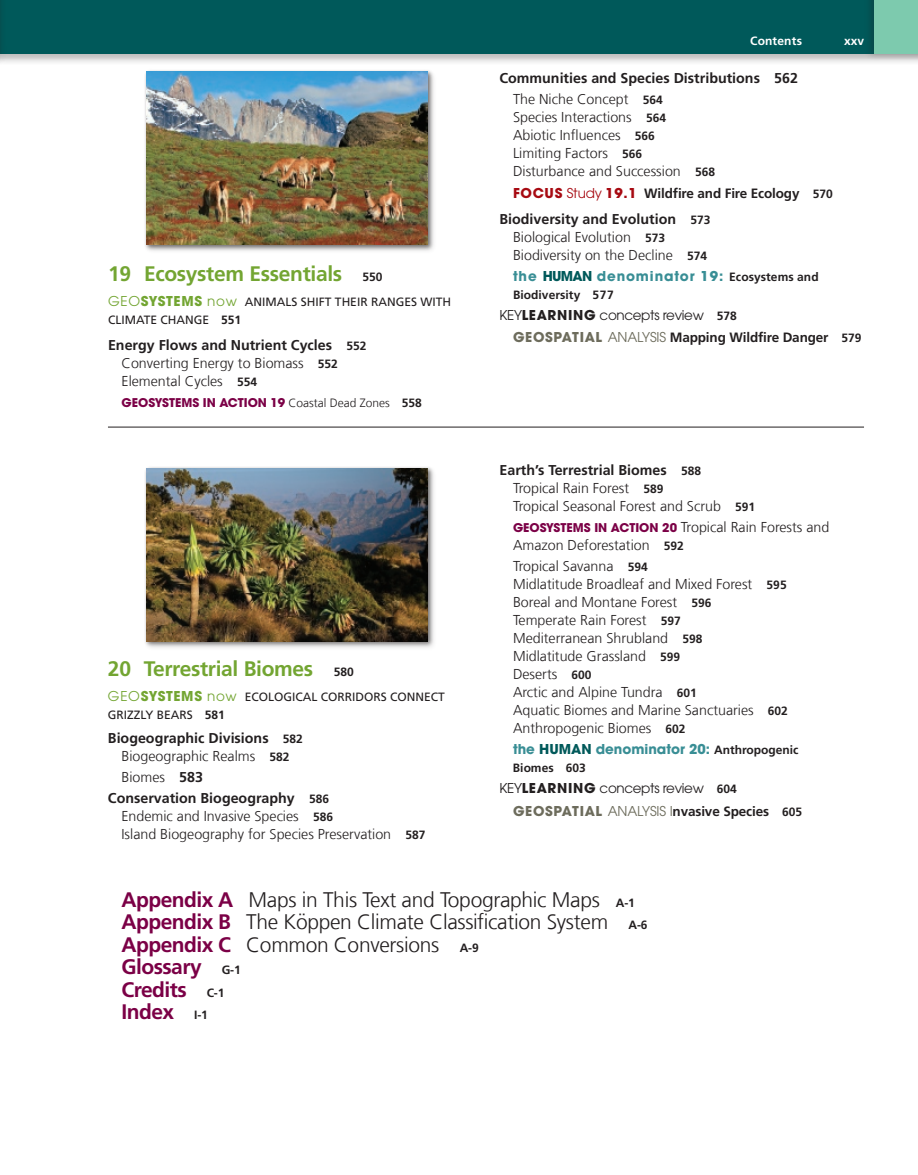
<style>
.page{position:relative;width:918px;height:1175px;background:#fff}
.page>*{position:absolute;margin:0;border:0;box-sizing:border-box;transform-origin:0 0}
.t1{font:300 21px/22.5px "Frutiger LT Com";letter-spacing:-.015em;color:#231f20}
.t2{font:700 21px "Frutiger LT Com";letter-spacing:-.015em;color:#73a532}
.t3{font:300 14.25px/18px "Frutiger LT Com";color:#231f20}
.t4{font:700 14.25px/21px "Frutiger LT Com";color:#231f20}
.t5{font:700 13.5px/22.5px "Frutiger LT Com";letter-spacing:-.01em;color:#231f20}
.t6{font:13.5px/22.5px "ITC Avant Garde W1 G";letter-spacing:-.025em;color:#231f20}
.t7{font:700 13.5px "ITC Avant Garde W1 G";letter-spacing:.065em;color:#398e95}
.t8{font:700 13.5px "ITC Avant Garde W1 G";color:#398e95}
.t9{font:12px/18px "Frutiger LT Com";color:#231f20}
.t10{font:700 12px "ITC Avant Garde W1 G";color:#7b0046}
.t11{font:700 12px "Frutiger LT Com";letter-spacing:.005em;color:#231f20}
.t12{font:700 12px "Frutiger LT Com";letter-spacing:.01em;color:#fff}
.s1{font-size:12px;color:#231f20}
.s2{font-family:"ITC Avant Garde W1 G";font-size:13.5px;color:#73a532}
.s3{font-family:"ITC Avant Garde W1 G";font-weight:700;font-size:13.5px;color:#73a532}
.s4{font-weight:700}
.s5{font-weight:700;font-size:12px}
.s6{font-family:"Frutiger LT Com";font-weight:300;color:#231f20}
.s7{font-family:"Frutiger LT Com";color:#231f20}
.s8{font-size:12px}
.s9{font-weight:300}
.s10{font-family:"ITC Avant Garde W1 G";color:#a70a12}
.s11{font-family:"ITC Avant Garde W1 G";font-weight:400;color:#a70a12}
.s12{color:#00595a}
.s13{font-family:"Frutiger LT Com";font-size:12px;color:#231f20}
.s14{font-family:"ITC Avant Garde W1 G";font-weight:400}
.s15{font-family:"ITC Avant Garde W1 G"}
.s16{font-family:"ITC Avant Garde W1 G";color:#6d6c5c}
.s17{font-family:"ITC Avant Garde W1 G";font-weight:400;color:#6d6c5c}
.s18{font-family:"ITC Avant Garde W1 G";font-weight:700;font-size:12px;color:#7b0046}
.s19{font-family:"Frutiger LT Com";font-weight:700;font-size:12px}
.s20{font-weight:700;color:#6d6c5c}
.s21{color:#6d6c5c}
.s22{font-family:"Frutiger LT Com";font-weight:700}
.s23{font-weight:700;color:#7b0046}
</style>
<div class="page">
<div style="left:0;top:0;width:918px;height:65px;background:#231f20;opacity:.3"></div>
<div style="left:0;top:0;width:918px;height:54px;background:#00595a"></div>
<div style="left:0;top:0;width:7px;height:65px;background:#231f20;opacity:.3"></div>
<div style="left:143px;top:464px;width:295px;height:188px;background:#fbfbfb"></div>
<img style="left:145px;top:467px;width:289px;height:180px">
<img style="left:146px;top:468px;width:281px;height:173px">
<img style="left:145px;top:70px;width:289px;height:181px">
<img style="left:146px;top:72px;width:281px;height:173px">
<div style="left:864px;top:0;width:54px;height:61px;background:#231f20;opacity:.3"></div>
<div style="left:874px;top:0;width:44px;height:54px;background:#7dcaae"></div>
<hr style="left:108px;top:427px;width:756px;height:1px;background:#231f20">
<p class="t2" style="left:108px;top:261px;width:276px">19 Ecosystem Essentials <span class="s1">550</span></p>
<p class="t9" style="left:108px;top:293px;width:344px"><span class="s2">GEO</span><span class="s3">SYSTEMS</span> <span class="s2">now</span> ANIMALS SHIFT THEIR RANGES WITH<br>CLIMATE CHANGE <span class="s4">551</span></p>
<p class="t3" style="left:122px;top:336px;width:246px;text-indent:-14px"><span class="s4">Energy Flows and Nutrient Cycles</span> <span class="s5">552<br></span>Converting Energy to Biomass <span class="s5">552<br></span>Elemental Cycles <span class="s5">554</span></p>
<p class="t10" style="left:122px;top:394px;width:302px">GEOSYSTEMS IN ACTION 19 <span class="s6">Coastal Dead Zones</span> <span class="s7">558</span></p>
<p class="t2" style="left:108px;top:656px;width:247px">20 Terrestrial Biomes <span class="s1">580</span></p>
<p class="t9" style="left:108px;top:688px;width:338px"><span class="s2">GEO</span><span class="s3">SYSTEMS</span> <span class="s2">now</span> ECOLOGICAL CORRIDORS CONNECT<br>GRIZZLY BEARS <span class="s4">581</span></p>
<p class="t4" style="left:108px;top:729px;width:196px;line-height:18px;text-align:center">Biogeographic Divisions <span class="s8">582<br></span><span class="s9">Biogeographic Realms</span> <span class="s8">582</span></p>
<p class="t4" style="left:108px;top:767px;width:223px;text-indent:13px"><span class="s9">Biomes</span> 583<br>Conservation Biogeography <span class="s8">586</span></p>
<p class="t3" style="left:121px;top:807px;width:306px">Endemic and Invasive Species <span class="s5">586<br></span>Island Biogeography for Species Preservation <span class="s5">587</span></p>
<p class="t12" style="left:750px;top:34px;width:53px">Contents</p>
<p class="t12" style="left:844px;top:34px;width:22px">xxv</p>
<p class="t4" style="left:513px;top:67px;width:286px;text-indent:-14px">Communities and Species Distributions 562<br><span class="s9">The Niche Concept</span> <span class="s8">564</span></p>
<p class="t3" style="left:513px;top:108px;width:204px">Species Interactions <span class="s5">564<br></span>Abiotic Influences <span class="s5">566<br></span>Limiting Factors <span class="s5">566<br></span>Disturbance and Succession <span class="s5">568</span></p>
<p class="t5" style="left:513px;top:182px;width:321px"><span class="s10">FOCUS</span> <span class="s11">Study</span> <span class="s10">19.1</span> Wildfire and Fire Ecology <span class="s8">570</span></p>
<p class="t3" style="left:513px;top:210px;width:199px;text-indent:-14px"><span class="s4">Biodiversity and Evolution</span> <span class="s5">573<br></span>Biological Evolution <span class="s5">573<br></span>Biodiversity on the Decline <span class="s5">574</span></p>
<p class="t7" style="left:513px;top:267px;width:307px">the <span class="s12">HUMAN</span> denominator 19: <span class="s13">Ecosystems and</span></p>
<p class="t11" style="left:513px;top:287px;width:102px">Biodiversity 577</p>
<p class="t5" style="left:513px;top:304px;width:350px;text-indent:-14px"><span class="s14">KEY</span><span class="s15">LEARNING</span> <span class="s14">concepts review</span> <span class="s8">578<br></span><span class="s16">GEOSPATIAL</span> <span class="s17">ANALYSIS</span> Mapping Wildfire Danger <span class="s8">579</span></p>
<p class="t3" style="left:513px;top:461px;width:244px;text-indent:-14px"><span class="s4">Earth’s Terrestrial Biomes</span> <span class="s5">588<br></span>Tropical Rain Forest <span class="s5">589<br></span>Tropical Seasonal Forest and Scrub <span class="s5">591</span></p>
<p class="t3" style="left:513px;top:518px;width:318px"><span class="s18">GEOSYSTEMS IN ACTION 20</span> Tropical Rain Forests and<br>Amazon Deforestation <span class="s5">592</span></p>
<p class="t3" style="left:513px;top:557px;width:276px">Tropical Savanna <span class="s5">594<br></span>Midlatitude Broadleaf and Mixed Forest <span class="s5">595<br></span>Boreal and Montane Forest <span class="s5">596<br></span>Temperate Rain Forest <span class="s5">597<br></span>Mediterranean Shrubland <span class="s5">598<br></span>Midlatitude Grassland <span class="s5">599<br></span>Deserts <span class="s5">600<br></span>Arctic and Alpine Tundra <span class="s5">601<br></span>Aquatic Biomes and Marine Sanctuaries <span class="s5">602<br></span>Anthropogenic Biomes <span class="s5">602</span></p>
<p class="t8" style="left:513px;top:740px;width:287px">the <span class="s12">HUMAN</span> denominator 20: <span class="s13">Anthropogenic</span></p>
<p class="t11" style="left:513px;top:760px;width:74px">Biomes 603</p>
<p class="t6" style="left:513px;top:776px;width:291px;text-indent:-13px">KEY<span class="s4">LEARNING</span> concepts review <span class="s19">604<br></span><span class="s20">GEOSPATIAL</span> <span class="s21">ANALYSIS I</span><span class="s22">nvasive Species</span> <span class="s19">605</span></p>
<p class="t1" style="left:121px;top:888px;width:527px"><span class="s23">Appendix A</span> Maps in This Text and Topographic Maps <span class="s5">A-1<br></span><span class="s23">Appendix B</span> The Köppen Climate Classification System <span class="s5">A-6<br></span><span class="s23">Appendix C</span> Common Conversions <span class="s5">A-9<br></span><span class="s23">Glossary</span> <span class="s5">G-1<br></span><span class="s23">Credits</span> <span class="s5">C-1<br></span><span class="s23">Index</span> <span class="s5">I-1</span></p>
</div>
